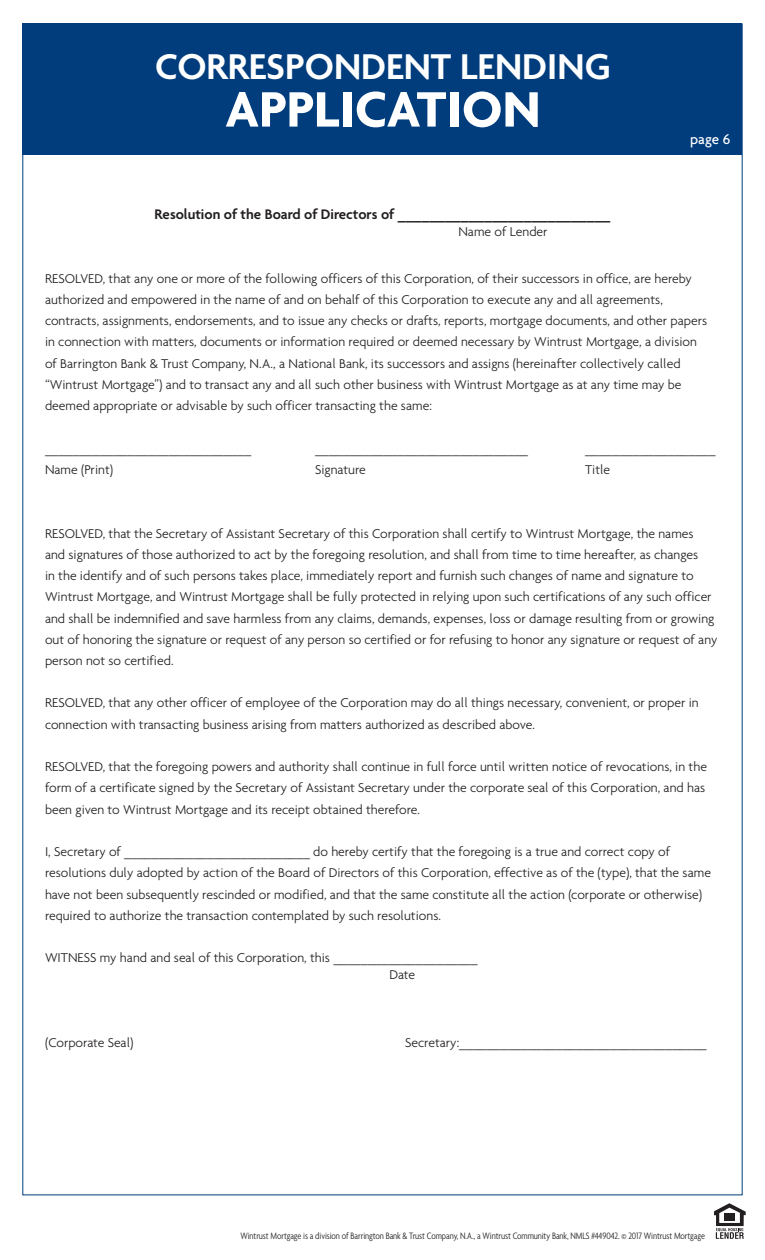
<style>
.page{position:relative;width:765px;height:1260px;background:#fff}
.page>*{position:absolute;margin:0;border:0;box-sizing:border-box;transform-origin:0 0}
.t1{font:700 53.75px "Agenda";color:#fff}
.t2{font:600 38.75px "Agenda";color:#fff}
.t3{font:600 15px "Agenda";color:#231f20}
.t4{font:500 15px "Agenda";color:#fff}
.t5{font:300 13.75px/21.2px "Agenda";color:#231f20}
.t6{font:300 condensed 10px "Agenda";letter-spacing:-.01em;color:#231f20}
</style>
<div class="page">
<div style="left:22px;top:24px;width:720px;height:131px;background:#013d7d"></div>
<svg style="left:714px;top:1203px;width:32px;height:36px"></svg>
<h2 class="t2" style="left:155px;top:46px;width:457px">CORRESPONDENT LENDING</h2>
<h1 class="t1" style="left:225px;top:76px;width:317px">APPLICATION</h1>
<p class="t3" style="left:155px;top:206px;width:457px">Resolution of the Board of Directors of ___________________________</p>
<p class="t5" style="left:458px;top:221px;width:91px">Name of Lender</p>
<p class="t4" style="left:690px;top:131px;width:42px">page 6</p>
<p class="t5" style="left:45px;top:267px;width:664px">RESOLVED, that any one or more of the following officers of this Corporation, of their successors in office, are hereby authorized and empowered in the name of and on behalf of this Corporation to execute any and all agreements, contracts, assignments, endorsements, and to issue any checks or drafts, reports, mortgage documents, and other papers in connection with matters, documents or information required or deemed necessary by Wintrust Mortgage, a division of Barrington Bank &amp; Trust Company, N.A., a National Bank, its successors and assigns (hereinafter collectively called “Wintrust Mortgage”) and to transact any and all such other business with Wintrust Mortgage as at any time may be deemed appropriate or advisable by such officer transacting the same:</p>
<p class="t5" style="left:45px;top:437px;width:208px">______________________________</p>
<p class="t5" style="left:315px;top:437px;width:215px">_______________________________</p>
<p class="t5" style="left:585px;top:437px;width:132px">___________________</p>
<p class="t5" style="left:45px;top:459px;width:70px">Name (Print)</p>
<p class="t5" style="left:315px;top:459px;width:52px">Signature</p>
<p class="t5" style="left:585px;top:459px;width:27px">Title</p>
<p class="t5" style="left:45px;top:522px;width:674px">RESOLVED, that the Secretary of Assistant Secretary of this Corporation shall certify to Wintrust Mortgage, the names<br>and signatures of those authorized to act by the foregoing resolution, and shall from time to time hereafter, as changes<br>in the identify and of such persons takes place, immediately report and furnish such changes of name and signature to Wintrust Mortgage, and Wintrust Mortgage shall be fully protected in relying upon such certifications of any such officer and shall be indemnified and save harmless from any claims, demands, expenses, loss or damage resulting from or growing out of honoring the signature or request of any person so certified or for refusing to honor any signature or request of any person not so certified.</p>
<p class="t5" style="left:45px;top:692px;width:655px">RESOLVED, that any other officer of employee of the Corporation may do all things necessary, convenient, or proper in connection with transacting business arising from matters authorized as described above.</p>
<p class="t5" style="left:45px;top:756px;width:663px;text-align:justify">RESOLVED, that the foregoing powers and authority shall continue in full force until written notice of revocations, in the form of a certificate signed by the Secretary of Assistant Secretary under the corporate seal of this Corporation, and has been given to Wintrust Mortgage and its receipt obtained therefore.</p>
<p class="t5" style="left:45px;top:841px;width:668px">I, Secretary of ___________________________ do hereby certify that the foregoing is a true and correct copy of resolutions duly adopted by action of the Board of Directors of this Corporation, effective as of the (type), that the same have not been subsequently rescinded or modified, and that the same constitute all the action (corporate or otherwise) required to authorize the transaction contemplated by such resolutions.</p>
<p class="t5" style="left:45px;top:947px;width:434px">WITNESS my hand and seal of this Corporation, this _____________________</p>
<p class="t5" style="left:389px;top:964px;width:27px">Date</p>
<p class="t5" style="left:45px;top:1032px;width:90px">(Corporate Seal)</p>
<p class="t5" style="left:405px;top:1032px;width:303px">Secretary:____________________________________</p>
<p class="t6" style="left:240px;top:1230px;width:466px">Wintrust Mortgage is a division of Barrington Bank &amp; Trust Company, N.A., a Wintrust Community Bank, NMLS #449042. © 2017 Wintrust Mortgage</p>
</div>
